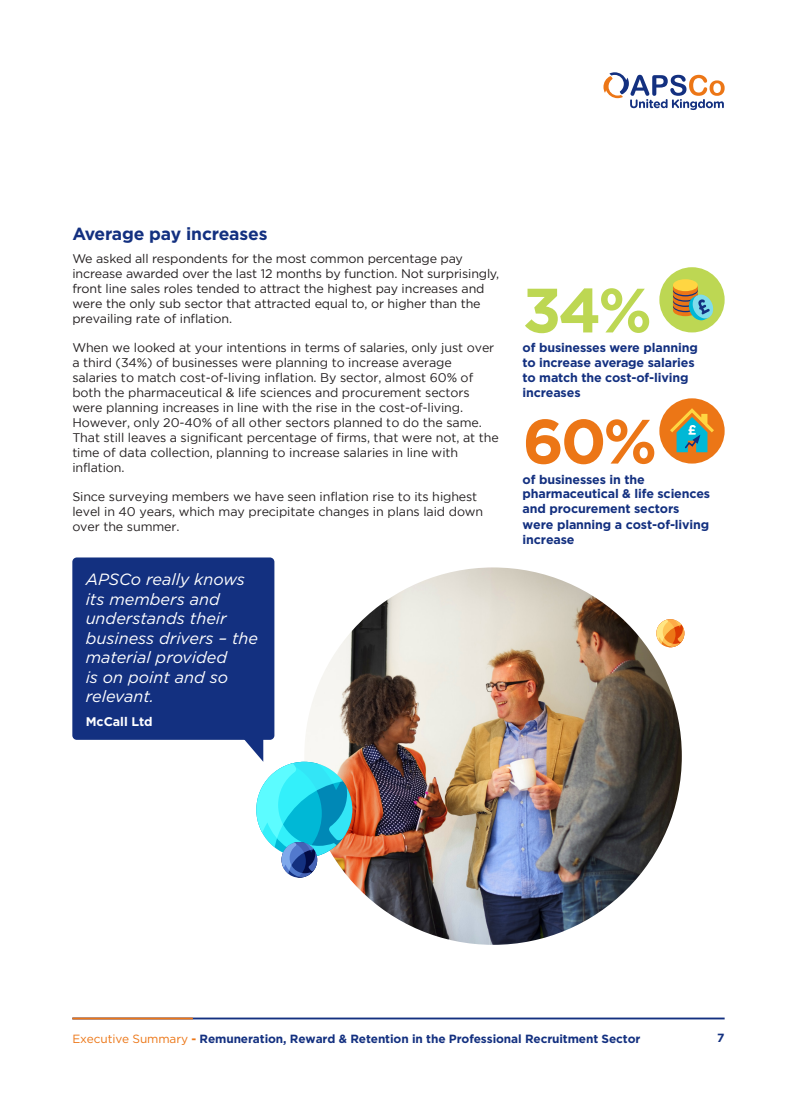
<style>
.page{position:relative;width:797px;height:1105px;background:#fff}
.page>*{position:absolute;margin:0;border:0;box-sizing:border-box;transform-origin:0 0}
.t1{font:700 62.5px "Gotham";color:#bdd753}
.t2{font:700 62.5px "Gotham";color:#ec7616}
.t3{font:700 17.5px "Gotham";letter-spacing:-.01em;color:#133080}
.t4{font:italic 16.25px/19.5px "Gotham";color:#fff}
.t5{font:12.5px/15px "Gotham";letter-spacing:-.01em;color:#231f20}
.t6{font:700 12.5px/15px "Gotham";letter-spacing:-.01em;color:#133080}
.t7{font:700 12.5px "Gotham";color:#fff}
.t8{font:700 11.88px "Gotham";letter-spacing:-.01em;color:#133080}
.s1{font-weight:400;color:#ec7616}
.s2{color:#ec7616}
</style>
<div class="page">
<hr style="left:72px;top:1017px;width:652px;height:2px;background:#133080">
<hr style="left:72px;top:1017px;width:121px;height:2px;background:#ec7616">
<svg style="left:603px;top:72px;width:121px;height:38px"></svg>
<img style="left:304px;top:567px;width:377px;height:378px;border-radius:189px">
<svg style="left:656px;top:619px;width:28px;height:28px"></svg>
<div style="left:72px;top:557px;width:202px;height:183px;background:#133080;border-radius:4px"></div>
<svg style="left:243px;top:738px;width:109px;height:140px"></svg>
<div style="left:659px;top:267px;width:65px;height:65px;background:#bdd753;border-radius:50%"></div>
<div style="left:673px;top:279px;width:24px;height:12px;background:#ffd642;border-radius:50%"></div>
<svg style="left:673px;top:285px;width:41px;height:36px"></svg>
<div style="left:659px;top:398px;width:65px;height:66px;background:#ec7616;border-radius:50%"></div>
<svg style="left:670px;top:408px;width:44px;height:44px"></svg>
<h2 class="t3" style="left:72px;top:223px;width:197px">Average pay increases</h2>
<p class="t5" style="left:72px;top:250px;width:428px">We asked all respondents for the most common percentage pay increase awarded over the last 12 months by function. Not surprisingly, front line sales roles tended to attract the highest pay increases and were the only sub sector that attracted equal to, or higher than the prevailing rate of inflation.</p>
<p class="t5" style="left:72px;top:340px;width:428px">When we looked at your intentions in terms of salaries, only just over a third (34%) of businesses were planning to increase average salaries to match cost-of-living inflation. By sector, almost 60% of both the pharmaceutical &amp; life sciences and procurement sectors were planning increases in line with the rise in the cost-of-living.<br>However, only 20-40% of all other sectors planned to do the same.<br>That still leaves a significant percentage of firms, that were not, at the time of data collection, planning to increase salaries in line with inflation.</p>
<p class="t5" style="left:72px;top:489px;width:412px">Since surveying members we have seen inflation rise to its highest level in 40 years, which may precipitate changes in plans laid down over the summer.</p>
<h3 class="t4" style="left:86px;top:569px;width:174px">APSCo really knows its members and understands their business drivers – the material provided<br>is on point and so relevant.</h3>
<p class="t7" style="left:86px;top:713px;width:68px">McCall Ltd</p>
<h1 class="t1" style="left:522px;top:269px;width:131px">34%</h1>
<p class="t6" style="left:522px;top:340px;width:177px">of businesses were planning to increase average salaries to match the cost-of-living increases</p>
<h1 class="t2" style="left:522px;top:400px;width:136px">60%</h1>
<p class="t6" style="left:522px;top:486px;width:189px">pharmaceutical &amp; life sciences and procurement sectors were planning a cost-of-living increase</p>
<p class="t6" style="left:522px;top:472px;width:124px">of businesses in the</p>
<p class="t8" style="left:72px;top:1030px;width:569px"><span class="s1">Executive Summary</span> <span class="s2">-</span> Remuneration, Reward &amp; Retention in the Professional Recruitment Sector</p>
<p class="t8" style="left:717px;top:1030px;width:9px">7</p>
</div>
